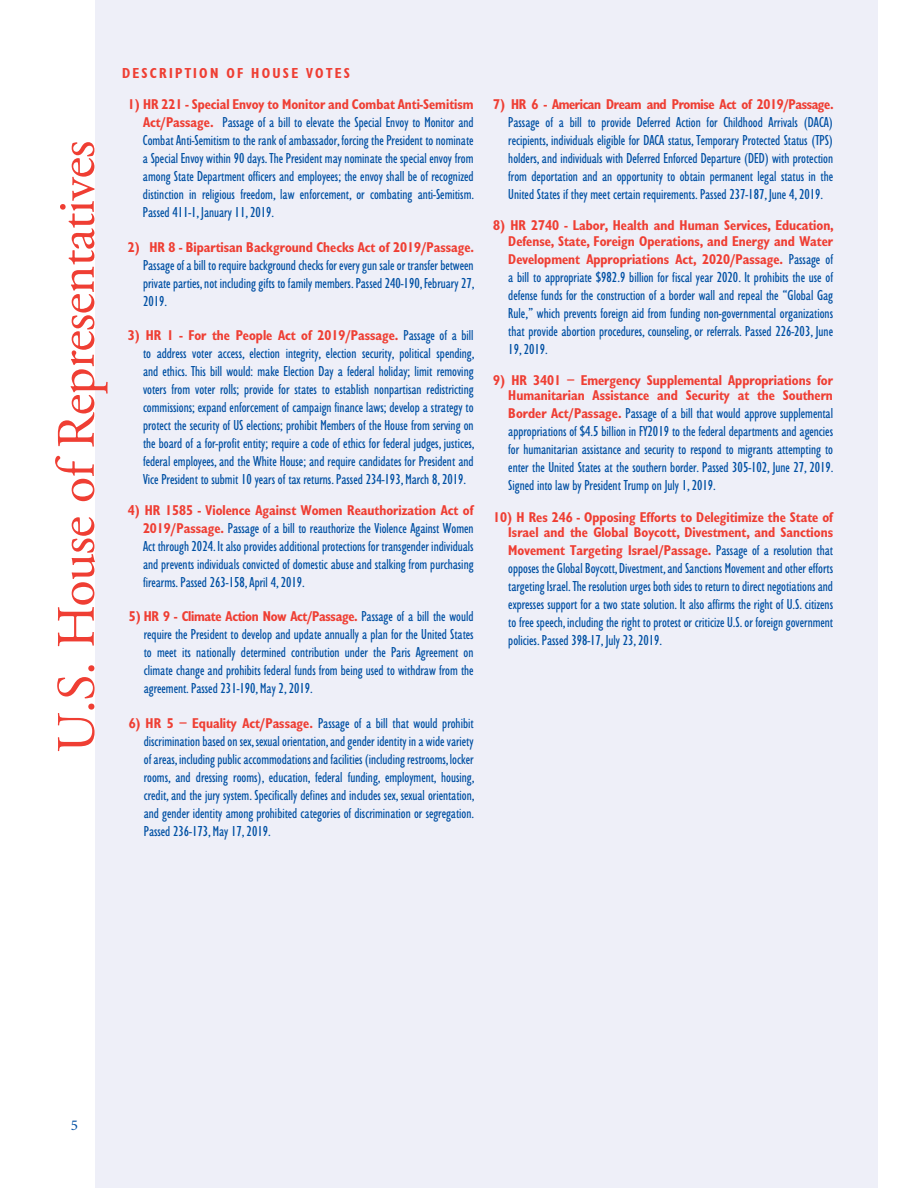
<style>
.page{position:relative;width:918px;height:1188px;background:#fff}
.page>*{position:absolute;margin:0;border:0;box-sizing:border-box;transform-origin:0 0}
.t1{font:54px "Adobe Garamond Pro";letter-spacing:-.015em;color:#ef3e33}
.t2{font:condensed 15px/18px "Gill Sans";color:#0050a3;text-align:justify}
.t3{font:15px "Gill Sans Bld Cnd";letter-spacing:.15em;color:#ef3e33}
.t4{font:15px "Minion Pro";color:#0050a3}
.t5{font:14.7px/15.3px "Gill Sans Bld Cnd";color:#ef3e33;text-align:right}
.t6{font:14.7px "Gill Sans Bld Cnd";letter-spacing:-.02em;color:#ef3e33}
.t7{font:14.7px "Gill Sans Bld Cnd";letter-spacing:-.025em;color:#ef3e33}
.s1{font-family:"Gill Sans Bld Cnd";font-stretch:normal;font-size:14.7px;color:#ef3e33}
.s2{font-family:"Gill Sans";font-stretch:condensed;font-size:15px;color:#0050a3}
</style>
<div class="page">
<div style="left:95px;top:0;width:783px;height:1188px;background:#eeeff8"></div>
<h1 class="t1" style="left:44px;top:753px;width:614px;rotate:-90deg">U.S. House of Representatives</h1>
<p class="t3" style="left:122px;top:63px;width:229px">DESCRIPTION OF HOUSE VOTES</p>
<p class="t5" style="left:128px;top:98px;width:347px">1) HR 221 - Special Envoy to Monitor and Combat Anti-Semitism</p>
<p class="t2" style="left:143px;top:115px;width:333px"><span class="s1">Act/Passage.</span> Passage of a bill to elevate the Special Envoy to Monitor and Combat Anti-Semitism to the rank of ambassador, forcing the President to nominate a Special Envoy within 90 days. The President may nominate the special envoy from among State Department officers and employees; the envoy shall be of recognized distinction in religious freedom, law enforcement, or combating anti-Semitism.<br>Passed 411-1, January 11, 2019.</p>
<p class="t5" style="left:128px;top:240px;width:348px">2) HR 8 - Bipartisan Background Checks Act of 2019/Passage.</p>
<p class="t2" style="left:143px;top:257px;width:333px">Passage of a bill to require background checks for every gun sale or transfer between private parties, not including gifts to family members. Passed 240-190, February 27, 2019.</p>
<p class="t5" style="left:128px;top:328px;width:347px">3) HR 1 - For the People Act of 2019/Passage. <span class="s2">Passage of a bill</span></p>
<p class="t2" style="left:143px;top:345px;width:333px">to address voter access, election integrity, election security, political spending, and ethics. This bill would: make Election Day a federal holiday; limit removing voters from voter rolls; provide for states to establish nonpartisan redistricting commissions; expand enforcement of campaign finance laws; develop a strategy to protect the security of US elections; prohibit Members of the House from serving on the board of a for-profit entity; require a code of ethics for federal judges, justices, federal employees, and the White House; and require candidates for President and Vice President to submit 10 years of tax returns. Passed 234-193, March 8, 2019.</p>
<p class="t5" style="left:128px;top:504px;width:347px">4) HR 1585 - Violence Against Women Reauthorization Act of</p>
<p class="t2" style="left:143px;top:521px;width:332px"><span class="s1">2019/Passage.</span> Passage of a bill to reauthorize the Violence Against Women Act through 2024. It also provides additional protections for transgender individuals and prevents individuals convicted of domestic abuse and stalking from purchasing firearms. Passed 263-158, April 4, 2019.</p>
<p class="t6" style="left:129px;top:607px;width:346px">5) HR 9 - Climate Action Now Act/Passage. <span class="s2">Passage of a bill the would</span></p>
<p class="t2" style="left:144px;top:627px;width:331px">require the President to develop and update annually a plan for the United States to meet its nationally determined contribution under the Paris Agreement on climate change and prohibits federal funds from being used to withdraw from the agreement. Passed 231-190, May 2, 2019.</p>
<p class="t2" style="left:144px;top:715px;width:332px;text-indent:-15px"><span class="s1">6) HR 5 – Equality Act/Passage.</span> Passage of a bill that would prohibit discrimination based on sex, sexual orientation, and gender identity in a wide variety of areas, including public accommodations and facilities (including restrooms, locker rooms, and dressing rooms), education, federal funding, employment, housing, credit, and the jury system. Specifically defines and includes sex, sexual orientation, and gender identity among prohibited categories of discrimination or segregation.<br>Passed 236-173, May 17, 2019.</p>
<p class="t7" style="left:493px;top:94px;width:342px">7) HR 6 - American Dream and Promise Act of 2019/Passage.</p>
<p class="t2" style="left:508px;top:114px;width:326px">Passage of a bill to provide Deferred Action for Childhood Arrivals (DACA) recipients, individuals eligible for DACA status, Temporary Protected Status (TPS) holders, and individuals with Deferred Enforced Departure (DED) with protection from deportation and an opportunity to obtain permanent legal status in the United States if they meet certain requirements. Passed 237-187, June 4, 2019.</p>
<p class="t5" style="left:493px;top:219px;width:342px">8) HR 2740 - Labor, Health and Human Services, Education,<br>Defense, State, Foreign Operations, and Energy and Water</p>
<p class="t5" style="left:508px;top:252px;width:326px">Development Appropriations Act, 2020/Passage. <span class="s2">Passage of</span></p>
<p class="t2" style="left:508px;top:269px;width:326px">a bill to appropriate $982.9 billion for fiscal year 2020. It prohibits the use of defense funds for the construction of a border wall and repeal the “Global Gag Rule,” which prevents foreign aid from funding non-governmental organizations that provide abortion procedures, counseling, or referrals. Passed 226-203, June 19, 2019.</p>
<p class="t5" style="left:493px;top:374px;width:341px">9) HR 3401 – Emergency Supplemental Appropriations for<br>Humanitarian Assistance and Security at the Southern</p>
<p class="t2" style="left:508px;top:406px;width:327px"><span class="s1">Border Act/Passage.</span> Passage of a bill that would approve supplemental appropriations of $4.5 billion in FY2019 to the federal departments and agencies for humanitarian assistance and security to respond to migrants attempting to enter the United States at the southern border. Passed 305-102, June 27, 2019.<br>Signed into law by President Trump on July 1, 2019.</p>
<p class="t5" style="left:493px;top:511px;width:341px">10) H Res 246 - Opposing Efforts to Delegitimize the State of<br>Israel and the Global Boycott, Divestment, and Sanctions</p>
<p class="t5" style="left:508px;top:544px;width:326px">Movement Targeting Israel/Passage. <span class="s2">Passage of a resolution that</span></p>
<p class="t2" style="left:508px;top:560px;width:326px">opposes the Global Boycott, Divestment, and Sanctions Movement and other efforts targeting Israel. The resolution urges both sides to return to direct negotiations and expresses support for a two state solution. It also affirms the right of U.S. citizens to free speech, including the right to protest or criticize U.S. or foreign government policies. Passed 398-17, July 23, 2019.</p>
<p class="t4" style="left:71px;top:1115px;width:9px">5</p>
</div>
